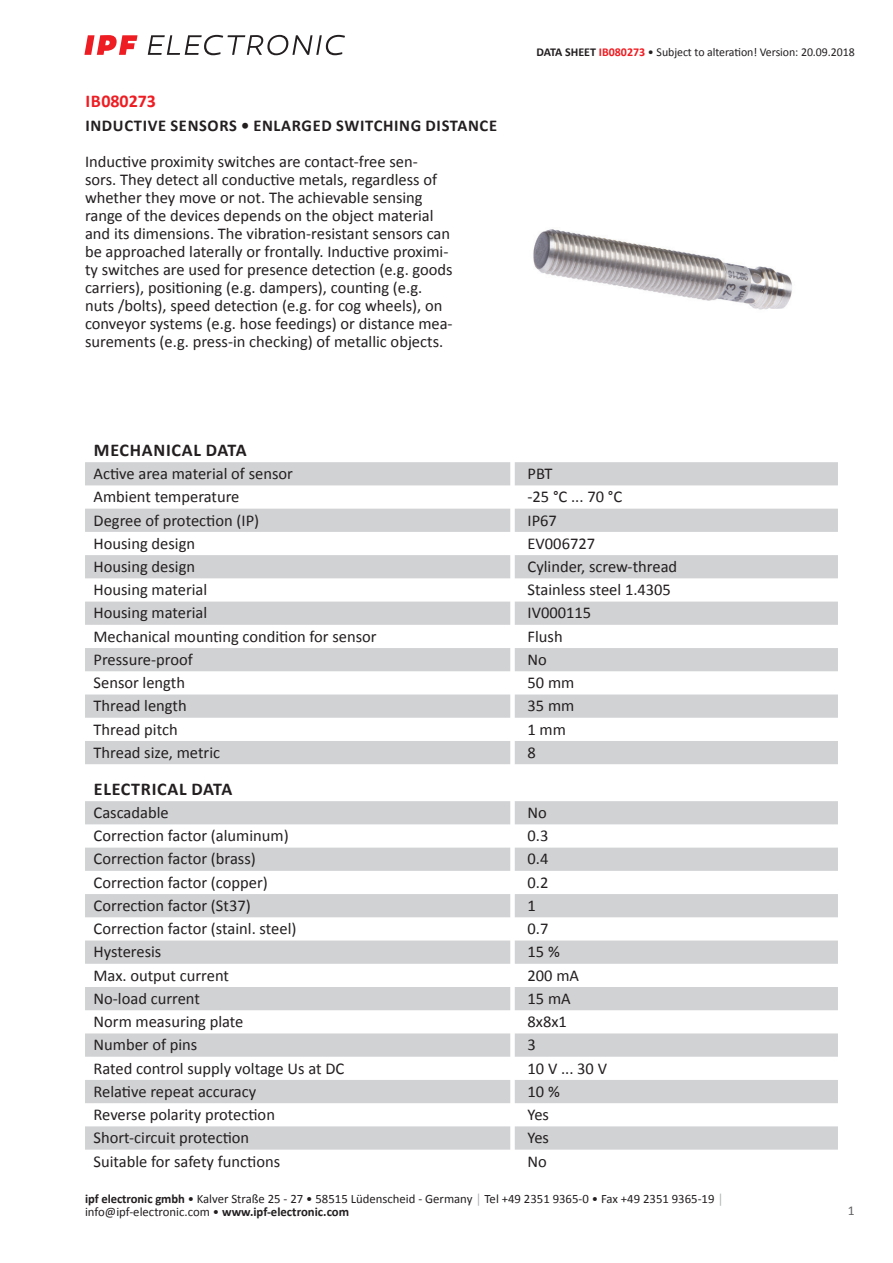
<style>
.page{position:relative;width:893px;height:1263px;background:#fff}
.page>*{position:absolute;margin:0;border:0;box-sizing:border-box;transform-origin:0 0}
.t1{font:700 18px "Calibri";letter-spacing:.04em;color:#231f20}
.t2{font:700 18px "Calibri";color:#ee1d23}
.t3{font:16.5px/18px "Calibri";color:#231f20}
.t4{font:700 16.5px "Calibri";letter-spacing:.04em;color:#231f20}
.t5{font:13.5px "Calibri";color:#636366}
.t6{font:12.75px/12.6px "Calibri";color:#231f20}
.t7{font:12px "Calibri";letter-spacing:-.005em;color:#231f20}
.s1{font-weight:700}
.s2{font-weight:700;color:#ee1d23}
.s3{color:#a8a9ad}
</style>
<div class="page">
<svg style="left:148px;top:35px;width:197px;height:20px"></svg>
<svg style="left:84px;top:35px;width:54px;height:20px"></svg>
<svg style="left:85px;top:462px;width:753px;height:302px;fill:#d1d2d4"></svg>
<svg style="left:85px;top:801px;width:753px;height:348px;fill:#d1d2d4"></svg>
<img style="left:533px;top:229px;width:259px;height:81px">
<p class="t2" style="left:85px;top:88px;width:72px">IB080273</p>
<p class="t4" style="left:85px;top:114px;width:413px">INDUCTIVE SENSORS • ENLARGED SWITCHING DISTANCE</p>
<p class="t3" style="left:85px;top:152px;width:369px">Inductive proximity switches are contact-free sen&shy;sors. They detect all conductive metals, regardless of whether they move or not. The achievable sensing range of the devices depends on the object material and its dimensions. The vibration-resistant sensors can be approached laterally or frontally. Inductive proximi&shy;ty switches are used for presence detection (e.g. goods carriers), positioning (e.g. dampers), counting (e.g. nuts /bolts), speed detection (e.g. for cog wheels), on conveyor systems (e.g. hose feedings) or distance mea&shy;surements (e.g. press-in checking) of metallic objects.</p>
<p class="t7" style="left:537px;top:44px;width:320px"><span class="s1">DATA SHEET</span> <span class="s2">IB080273</span> • Subject to alteration! Version: 20.09.2018</p>
<p class="t1" style="left:94px;top:437px;width:154px">MECHANICAL DATA</p>
<p class="t3" style="left:94px;top:464px;width:201px">Active area material of sensor</p>
<p class="t3" style="left:527px;top:464px;width:27px">PBT</p>
<p class="t3" style="left:94px;top:487px;width:147px">Ambient temperature</p>
<p class="t3" style="left:527px;top:487px;width:96px">-25 °C ... 70 °C</p>
<p class="t3" style="left:94px;top:511px;width:167px">Degree of protection (IP)</p>
<p class="t3" style="left:527px;top:511px;width:31px">IP67</p>
<p class="t3" style="left:94px;top:534px;width:103px">Housing design</p>
<p class="t3" style="left:527px;top:534px;width:69px">EV006727</p>
<p class="t3" style="left:94px;top:557px;width:103px">Housing design</p>
<p class="t3" style="left:527px;top:557px;width:151px">Cylinder, screw-thread</p>
<p class="t3" style="left:94px;top:580px;width:115px">Housing material</p>
<p class="t3" style="left:527px;top:580px;width:145px">Stainless steel 1.4305</p>
<p class="t3" style="left:94px;top:603px;width:115px">Housing material</p>
<p class="t3" style="left:527px;top:603px;width:65px">IV000115</p>
<p class="t3" style="left:94px;top:627px;width:285px">Mechanical mounting condition for sensor</p>
<p class="t3" style="left:527px;top:627px;width:37px">Flush</p>
<p class="t3" style="left:94px;top:650px;width:101px">Pressure-proof</p>
<p class="t3" style="left:527px;top:650px;width:21px">No</p>
<p class="t3" style="left:94px;top:673px;width:93px">Sensor length</p>
<p class="t3" style="left:527px;top:673px;width:48px">50 mm</p>
<p class="t3" style="left:94px;top:696px;width:95px">Thread length</p>
<p class="t3" style="left:527px;top:696px;width:48px">35 mm</p>
<p class="t3" style="left:94px;top:720px;width:86px">Thread pitch</p>
<p class="t3" style="left:527px;top:720px;width:40px">1 mm</p>
<p class="t3" style="left:94px;top:743px;width:128px">Thread size, metric</p>
<p class="t3" style="left:527px;top:743px;width:10px">8</p>
<p class="t1" style="left:94px;top:776px;width:140px">ELECTRICAL DATA</p>
<p class="t3" style="left:94px;top:803px;width:77px">Cascadable</p>
<p class="t3" style="left:527px;top:803px;width:21px">No</p>
<p class="t3" style="left:94px;top:826px;width:197px">Correction factor (aluminum)</p>
<p class="t3" style="left:527px;top:826px;width:22px">0.3</p>
<p class="t3" style="left:94px;top:849px;width:164px">Correction factor (brass)</p>
<p class="t3" style="left:527px;top:849px;width:22px">0.4</p>
<p class="t3" style="left:94px;top:873px;width:176px">Correction factor (copper)</p>
<p class="t3" style="left:527px;top:873px;width:22px">0.2</p>
<p class="t3" style="left:94px;top:896px;width:159px">Correction factor (St37)</p>
<p class="t3" style="left:527px;top:896px;width:10px">1</p>
<p class="t3" style="left:94px;top:919px;width:204px">Correction factor (stainl. steel)</p>
<p class="t3" style="left:527px;top:919px;width:22px">0.7</p>
<p class="t3" style="left:94px;top:942px;width:69px">Hysteresis</p>
<p class="t3" style="left:527px;top:942px;width:34px">15 %</p>
<p class="t3" style="left:94px;top:966px;width:137px">Max. output current</p>
<p class="t3" style="left:527px;top:966px;width:53px">200 mA</p>
<p class="t3" style="left:94px;top:989px;width:108px">No-load current</p>
<p class="t3" style="left:527px;top:989px;width:45px">15 mA</p>
<p class="t3" style="left:94px;top:1012px;width:151px">Norm measuring plate</p>
<p class="t3" style="left:527px;top:1012px;width:41px">8x8x1</p>
<p class="t3" style="left:94px;top:1035px;width:105px">Number of pins</p>
<p class="t3" style="left:527px;top:1035px;width:10px">3</p>
<p class="t3" style="left:94px;top:1059px;width:252px">Rated control supply voltage Us at DC</p>
<p class="t3" style="left:527px;top:1059px;width:81px">10 V ... 30 V</p>
<p class="t3" style="left:94px;top:1082px;width:164px">Relative repeat accuracy</p>
<p class="t3" style="left:527px;top:1082px;width:34px">10 %</p>
<p class="t3" style="left:94px;top:1105px;width:183px">Reverse polarity protection</p>
<p class="t3" style="left:527px;top:1105px;width:23px">Yes</p>
<p class="t3" style="left:94px;top:1128px;width:157px">Short-circuit protection</p>
<p class="t3" style="left:527px;top:1128px;width:23px">Yes</p>
<p class="t3" style="left:94px;top:1151px;width:188px">Suitable for safety functions</p>
<p class="t3" style="left:527px;top:1151px;width:21px">No</p>
<p class="t6" style="left:85px;top:1192px;width:640px"><span class="s1">ipf electronic gmbh</span> • Kalver Straße 25 - 27 • 58515 Lüdenscheid - Germany <span class="s3">│</span> Tel +49 2351 9365-0 • Fax +49 2351 9365-19 <span class="s3">│ </span>info@ipf-electronic.com • <span class="s1">www.ipf-electronic.com</span></p>
<p class="t5" style="left:848px;top:1201px;width:8px">1</p>
</div>
